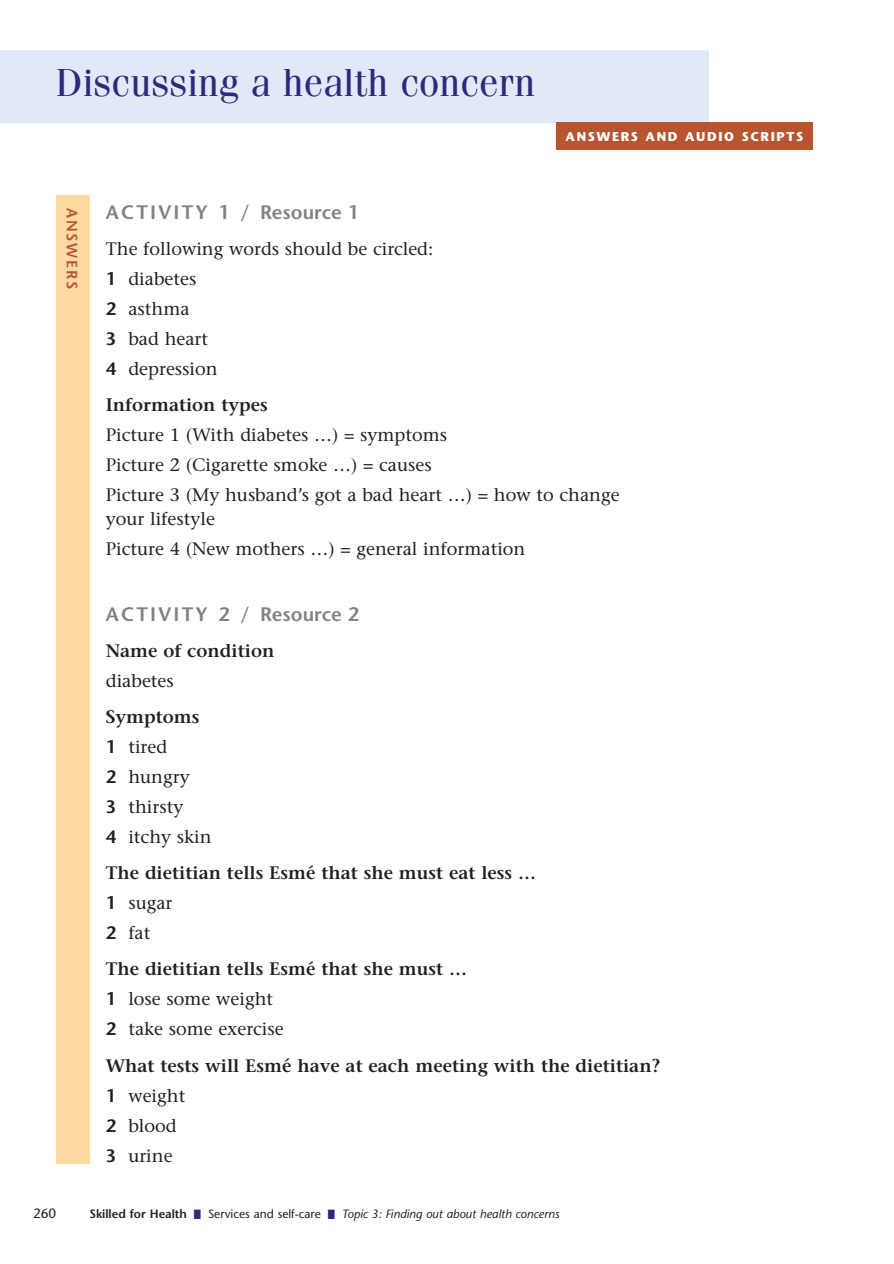
<style>
.page{position:relative;width:894px;height:1264px;background:#fff}
.page>*{position:absolute;margin:0;border:0;box-sizing:border-box;transform-origin:0 0}
.t1{font:39px "Fenice";color:#2c2a7c}
.t2{font:600 19.5px "Stone Sans";letter-spacing:.055em;color:#808285}
.t3{font:18px/30px "Stone Serif";color:#231f20}
.t4{font:600 18px/30px "Stone Serif";color:#231f20}
.t5{font:600 15px "Stone Sans";letter-spacing:.115em;color:#b85530}
.t6{font:13.5px "Stone Sans";color:#231f20}
.t7{font:700 12.75px "Stone Sans";letter-spacing:.125em;color:#fff}
.t8{font:italic 12px "Stone Sans";color:#231f20}
.s1{font-family:"Stone Sans";font-weight:600}
.s2{font-weight:600}
.s3{font-family:"Stone Sans"}
.s4{font-weight:400}
.s5{font-weight:600;font-style:normal}
.s6{color:#2c2a7c}
.s7{font-style:normal}
</style>
<div class="page">
<div style="left:0;top:51px;width:708px;height:72px;background:#e1e9f6"></div>
<div style="left:556px;top:123px;width:257px;height:27px;background:#b85530"></div>
<div style="left:56px;top:195px;width:33px;height:968px;background:#fed9a1"></div>
<h1 class="t1" style="left:56px;top:69px;width:481px">Discussing a health concern</h1>
<p class="t7" style="left:565px;top:131px;width:239px">ANSWERS AND AUDIO SCRIPTS</p>
<p class="t5" style="left:78px;top:208px;width:82px;rotate:90deg">ANSWERS</p>
<p class="t2" style="left:106px;top:205px;width:255px">ACTIVITY 1 / Resource 1</p>
<p class="t3" style="left:106px;top:235px;width:329px">The following words should be circled:<br><span class="s1">1</span> diabetes<br><span class="s1">2</span> asthma<br><span class="s1">3</span> bad heart<br><span class="s1">4</span> depression</p>
<p class="t4" style="left:106px;top:392px;width:163px">Information types</p>
<p class="t3" style="left:106px;top:422px;width:515px">Picture 1 (With diabetes …) = symptoms<br>Picture 2 (Cigarette smoke …) = causes<br>Picture 3 (My husband’s got a bad heart …) = how to change</p>
<p class="t3" style="left:106px;top:506px;width:421px">your lifestyle<br>Picture 4 (New mothers …) = general information</p>
<p class="t2" style="left:106px;top:607px;width:255px">ACTIVITY 2 / Resource 2</p>
<p class="t4" style="left:106px;top:637px;width:170px">Name of condition</p>
<p class="t3" style="left:106px;top:667px;width:69px">diabetes</p>
<p class="t3" style="left:106px;top:703px;width:107px"><span class="s2">Symptoms<br></span><span class="s1">1</span> tired<br><span class="s1">2</span> hungry<br><span class="s1">3</span> thirsty<br><span class="s1">4</span> itchy skin</p>
<p class="t4" style="left:106px;top:860px;width:431px">The dietitian tells Esmé that she must eat less …<br><span class="s3">1</span> <span class="s4">sugar<br></span><span class="s3">2</span> <span class="s4">fat</span></p>
<p class="t4" style="left:106px;top:956px;width:362px">The dietitian tells Esmé that she must …<br><span class="s3">1</span> <span class="s4">lose some weight<br></span><span class="s3">2</span> <span class="s4">take some exercise</span></p>
<p class="t4" style="left:106px;top:1052px;width:556px">What tests will Esmé have at each meeting with the dietitian?<br><span class="s3">1</span> <span class="s4">weight<br></span><span class="s3">2</span> <span class="s4">blood<br></span><span class="s3">3</span> <span class="s4">urine</span></p>
<p class="t6" style="left:33px;top:1207px;width:25px">260</p>
<p class="t8" style="left:89px;top:1209px;width:471px"><span class="s5">Skilled for Health</span> <span class="s6">■</span> <span class="s7">Services and self-care</span> <span class="s6">■</span> Topic 3: Finding out about health concerns</p>
</div>
